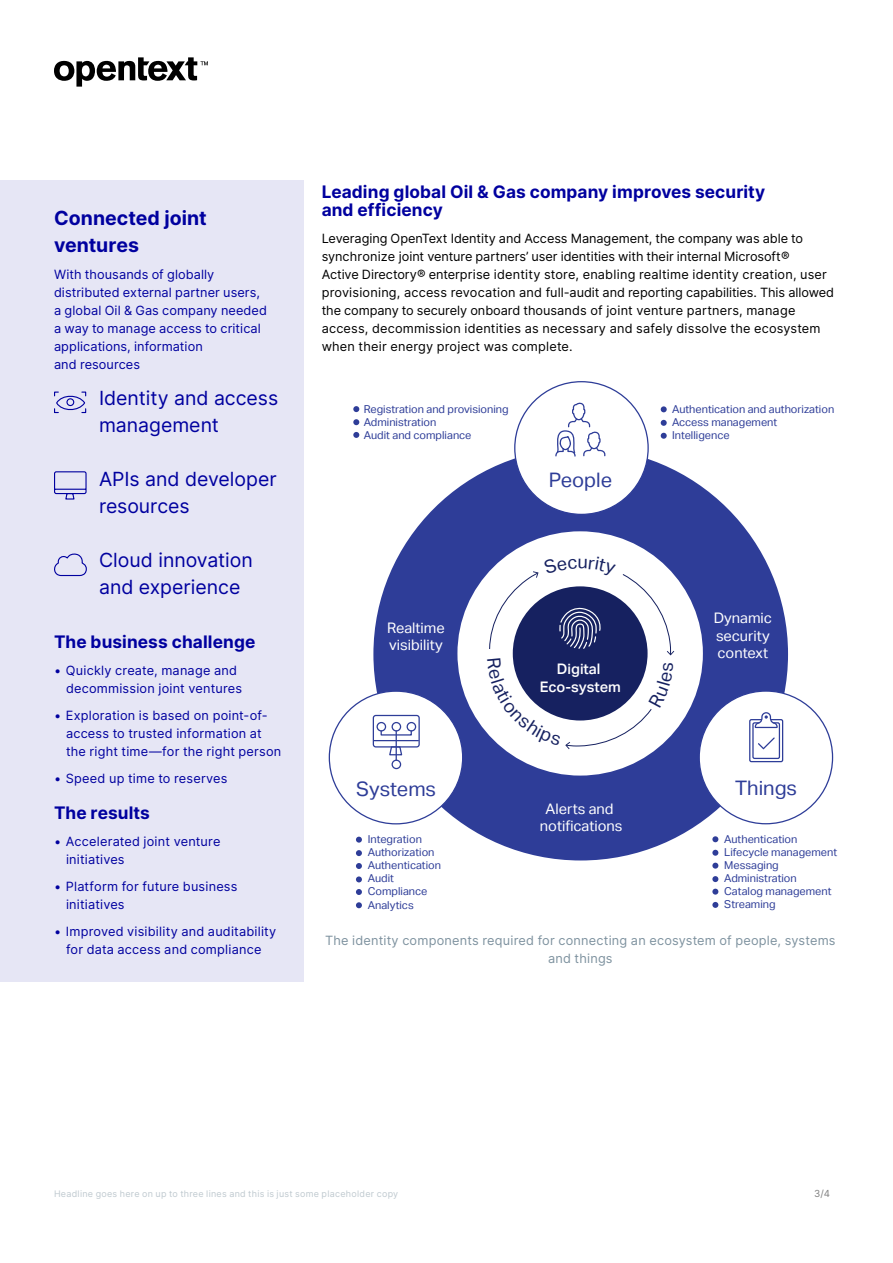
<style>
.page{position:relative;width:893px;height:1263px;background:#fff}
.page>*{position:absolute;margin:0;border:0;box-sizing:border-box;transform-origin:0 0}
.t1{font:19.95px "Aktiv Grotesk";color:#2e3d98}
.Sidebar_Stat{font:19.5px/27px "Inter";color:#00009f}
.Sidebar_Header_-_ins{font:700 19.5px/27px "Inter";color:#00009f}
.t2{font:700 17.25px/18px "Inter";letter-spacing:.005em;color:#00009f}
.t3{font:14.55px/17.4px "Aktiv Grotesk";color:#fff}
.t4{font:500 14.55px/17.4px "Aktiv Grotesk";color:#fff;text-align:center}
.Body{font:12.75px/18px "Inter";color:#000}
.Sidebar_body{font:12.75px/18px "Inter";letter-spacing:.01em;color:#00009f}
.t5{font:12.75px/18px "Inter";letter-spacing:.015em;color:#7e929f;text-align:center}
.t6{font:10.95px/13px "Aktiv Grotesk";color:#2e3d98}
.t7{font:9.75px "Inter";color:#808080}
.t8{font:9px "Inter";letter-spacing:.03em;color:#bfc9cf}
</style>
<div class="page">
<svg style="left:54px;top:57px;width:154px;height:30px"></svg>
<div style="left:0;top:180px;width:304px;height:801px;background:#e6e6f5"></div>
<div style="left:373px;top:448px;width:415px;height:412px;background:#2e3d98;border-radius:50%"></div>
<div style="left:515px;top:382px;width:133px;height:132px;background:#fff;border-radius:50%"></div>
<div style="left:699px;top:691px;width:133px;height:133px;background:#fff;border-radius:50%"></div>
<div style="left:329px;top:691px;width:134px;height:133px;background:#fff;border-radius:50%"></div>
<svg style="left:555px;top:402px;width:51px;height:55px"></svg>
<div style="left:373px;top:715px;width:47px;height:32px;border:1px solid #2e3d98;border-radius:3px"></div>
<hr style="left:374px;top:740px;width:44px;height:1px;background:#2e3d98">
<div style="left:376px;top:722px;width:10px;height:9px;border:1px solid #2e3d98;border-radius:50%"></div>
<div style="left:392px;top:722px;width:9px;height:9px;border:1px solid #2e3d98;border-radius:50%"></div>
<div style="left:392px;top:759px;width:9px;height:10px;border:1px solid #2e3d98;border-radius:50%"></div>
<div style="left:407px;top:722px;width:9px;height:9px;border:1px solid #2e3d98;border-radius:50%"></div>
<svg style="left:388px;top:732px;width:15px;height:28px"></svg>
<div style="left:381px;top:730px;width:31px;height:5px;border:1px solid #2e3d98"></div>
<div style="left:457px;top:531px;width:246px;height:244px;background:#fff;border-radius:50%"></div>
<svg style="left:712px;top:836px;width:6px;height:6px"></svg>
<svg style="left:712px;top:850px;width:6px;height:6px"></svg>
<svg style="left:712px;top:863px;width:6px;height:6px"></svg>
<svg style="left:712px;top:876px;width:6px;height:6px"></svg>
<svg style="left:712px;top:889px;width:6px;height:6px"></svg>
<svg style="left:712px;top:902px;width:6px;height:6px"></svg>
<svg style="left:356px;top:837px;width:6px;height:6px"></svg>
<svg style="left:356px;top:850px;width:6px;height:6px"></svg>
<svg style="left:356px;top:863px;width:6px;height:6px"></svg>
<svg style="left:356px;top:876px;width:6px;height:6px"></svg>
<svg style="left:356px;top:889px;width:6px;height:6px"></svg>
<svg style="left:356px;top:902px;width:6px;height:6px"></svg>
<svg style="left:661px;top:406px;width:6px;height:6px"></svg>
<svg style="left:661px;top:420px;width:6px;height:6px"></svg>
<svg style="left:661px;top:433px;width:6px;height:6px"></svg>
<svg style="left:353px;top:406px;width:6px;height:6px"></svg>
<svg style="left:353px;top:419px;width:6px;height:6px"></svg>
<svg style="left:353px;top:432px;width:6px;height:6px"></svg>
<svg style="left:754px;top:712px;width:24px;height:17px"></svg>
<div style="left:749px;top:719px;width:34px;height:43px;border:1px solid #2e3d98;border-radius:2px"></div>
<div style="left:752px;top:722px;width:28px;height:37px;border:1px solid #2e3d98;border-radius:2px"></div>
<svg style="left:758px;top:737px;width:17px;height:13px"></svg>
<svg style="left:54px;top:553px;width:33px;height:24px"></svg>
<svg style="left:54px;top:471px;width:33px;height:29px"></svg>
<svg style="left:54px;top:391px;width:33px;height:23px"></svg>
<svg style="left:487px;top:539px;width:187px;height:210px"></svg>
<p class="Sidebar_Header_-_ins" style="left:54px;top:204px;width:154px">Connected joint ventures</p>
<p class="Sidebar_body" style="left:54px;top:265px;width:214px">With thousands of globally distributed external partner users, a global Oil &amp; Gas company needed a way to manage access to critical applications, information<br>and resources</p>
<p class="Sidebar_Stat" style="left:99px;top:384px;width:181px">Identity and access management</p>
<p class="Sidebar_Stat" style="left:99px;top:465px;width:179px">APIs and developer resources</p>
<p class="Sidebar_Stat" style="left:99px;top:546px;width:155px">Cloud innovation and experience</p>
<h3 class="t2" style="left:54px;top:632px;width:203px">The business challenge</h3>
<p class="Sidebar_body" style="left:66px;top:661px;width:178px;text-indent:-12px">• Quickly create, manage and decommission joint ventures</p>
<p class="Sidebar_body" style="left:66px;top:706px;width:217px;text-indent:-12px">• Exploration is based on point-of&shy;access to trusted information at the right time—for the right person</p>
<p class="Sidebar_body" style="left:54px;top:769px;width:175px">• Speed up time to reserves</p>
<h3 class="t2" style="left:54px;top:803px;width:97px">The results</h3>
<p class="Sidebar_body" style="left:66px;top:832px;width:156px;text-indent:-12px">• Accelerated joint venture initiatives</p>
<p class="Sidebar_body" style="left:66px;top:877px;width:173px;text-indent:-12px">• Platform for future business initiatives</p>
<p class="Sidebar_body" style="left:54px;top:922px;width:224px;text-align:center">• Improved visibility and auditability for data access and compliance</p>
<h3 class="t2" style="left:322px;top:182px;width:445px">Leading global Oil &amp; Gas company improves security and efficiency</h3>
<p class="Body" style="left:322px;top:229px;width:514px">Leveraging OpenText Identity and Access Management, the company was able to synchronize joint venture partners’ user identities with their internal Microsoft®<br>Active Directory® enterprise identity store, enabling realtime identity creation, user provisioning, access revocation and full-audit and reporting capabilities. This allowed the company to securely onboard thousands of joint venture partners, manage access, decommission identities as necessary and safely dissolve the ecosystem when their energy project was complete.</p>
<p class="t6" style="left:364px;top:402px;width:146px">Registration and provisioning<br>Administration<br>Audit and compliance</p>
<p class="t1" style="left:549px;top:469px;width:65px">People</p>
<p class="t6" style="left:672px;top:402px;width:164px">Authentication and authorization<br>Access management<br>Intelligence</p>
<p class="t3" style="left:387px;top:619px;width:59px">Realtime visibility</p>
<p class="t3" style="left:714px;top:610px;width:60px">Dynamic security context</p>
<p class="t4" style="left:557px;top:660px;width:45px">Digital</p>
<p class="t4" style="left:540px;top:678px;width:82px">Eco-system</p>
<p class="t4" style="left:540px;top:667px;width:82px">Digital<br>Eco-system</p>
<p class="t1" style="left:356px;top:778px;width:82px">Systems</p>
<p class="t1" style="left:735px;top:776px;width:63px">Things</p>
<p class="t6" style="left:368px;top:833px;width:75px">Integration<br>Authorization<br>Authentication<br>Audit<br>Compliance<br>Analytics</p>
<p class="t3" style="left:540px;top:800px;width:84px;text-align:center">Alerts and notifications</p>
<p class="t6" style="left:724px;top:833px;width:115px">Authentication<br>Lifecycle management<br>Messaging<br>Administration<br>Catalog management<br>Streaming</p>
<p class="t5" style="left:325px;top:931px;width:512px">The identity components required for connecting an ecosystem of people, systems and things</p>
<p class="t8" style="left:54px;top:1187px;width:346px">Headline goes here on up to three lines and this is just some placeholder copy</p>
<p class="t7" style="left:814px;top:1186px;width:17px">3/4</p>
</div>
